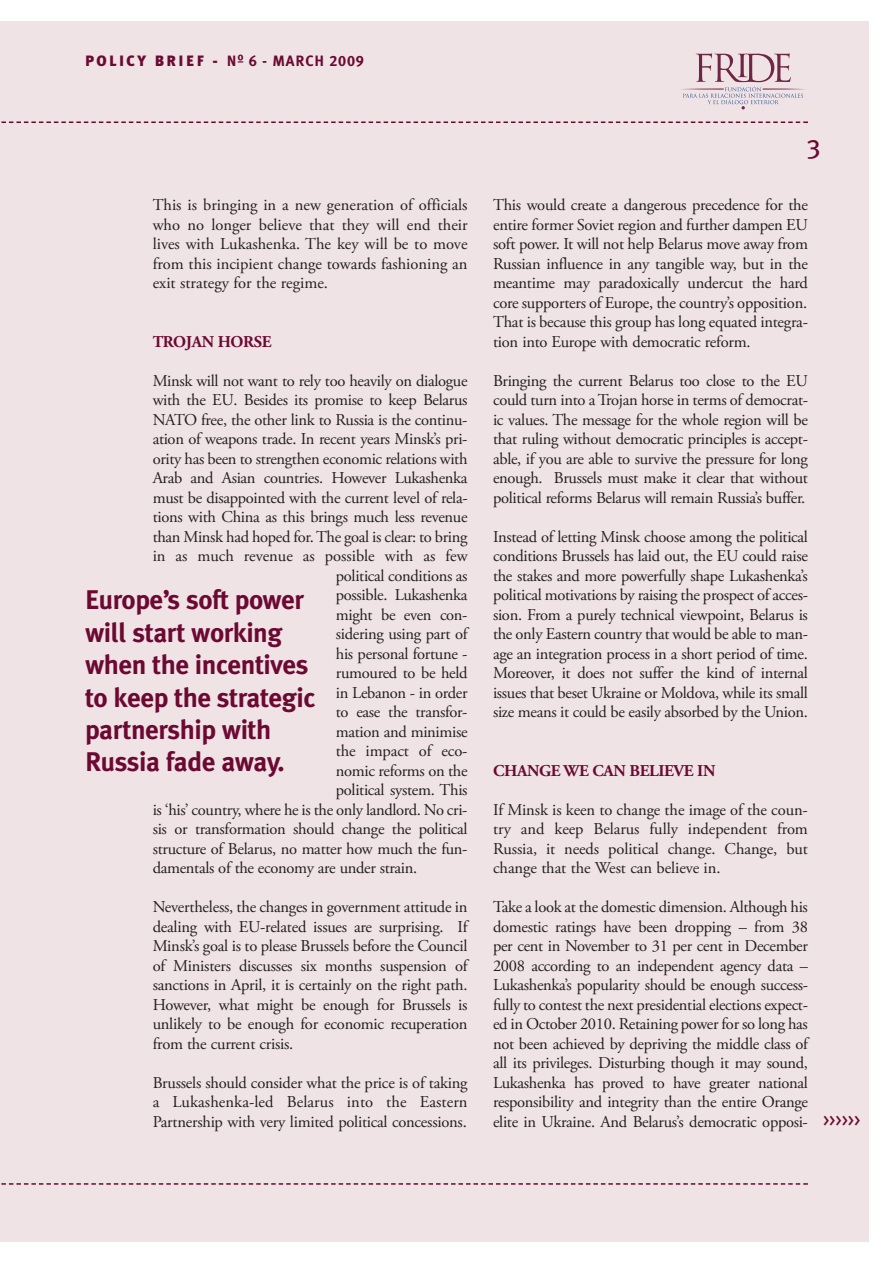
<style>
.page{position:relative;width:893px;height:1263px;background:#fff}
.page>*{position:absolute;margin:0;border:0;box-sizing:border-box;transform-origin:0 0}
.t1{font:700 27px/32.4px "Meta Plus";letter-spacing:-.015em;color:#6c0932}
.t2{font:27px "Meta Plus Book Caps";color:#6c0932}
.t3{font:16.5px/19.5px "Adobe Garamond Pro";letter-spacing:-.02em;color:#231f20;text-align:justify}
.t4{font:16.5px "Adobe Garamond Pro";color:#231f20}
.t5{font:700 16.5px "Adobe Garamond Pro";letter-spacing:-.02em;color:#6c0932}
.t6{font:15px "Meta Plus Bold Caps";letter-spacing:.055em;color:#6c0932}
.s1{font-family:"Meta Plus";font-weight:900}
.s2{font-family:"Meta Plus Book Caps";font-size:18px;color:#6c0932}
</style>
<div class="page">
<div style="left:0;top:22px;width:869px;height:1220px;background:#efe3e5"></div>
<svg style="left:1px;top:121px;width:807px;height:2px"></svg>
<svg style="left:1px;top:1183px;width:807px;height:2px"></svg>
<svg style="left:681px;top:53px;width:124px;height:56px"></svg>
<p class="t6" style="left:85px;top:52px;width:280px"><span class="s1">POLICY BRIEF -</span> Nº 6 - MARCH 2009</p>
<p class="t3" style="left:153px;top:196px;width:316px">This is bringing in a new generation of officials who no longer believe that they will end their lives with Lukashenka. The key will be to move from this incipient change towards fashioning an exit strategy for the regime.</p>
<p class="t5" style="left:153px;top:335px;width:120px">TROJAN HORSE</p>
<p class="t3" style="left:153px;top:372px;width:316px">Minsk will not want to rely too heavily on dialogue</p>
<p class="t3" style="left:153px;top:391px;width:316px">with the EU. Besides its promise to keep Belarus</p>
<p class="t3" style="left:153px;top:411px;width:316px">NATO free, the other link to Russia is the continu-</p>
<p class="t3" style="left:153px;top:430px;width:316px">ation of weapons trade. In recent years Minsk’s pri-</p>
<p class="t3" style="left:153px;top:450px;width:316px">ority has been to strengthen economic relations with</p>
<p class="t3" style="left:153px;top:469px;width:316px">Arab and Asian countries. However Lukashenka</p>
<p class="t3" style="left:153px;top:489px;width:316px">must be disappointed with the current level of rela-</p>
<p class="t3" style="left:153px;top:508px;width:316px">tions with China as this brings much less revenue</p>
<p class="t3" style="left:153px;top:528px;width:316px">than Minsk had hoped for. The goal is clear: to bring</p>
<p class="t4" style="left:153px;top:549px;width:316px">in as much revenue as possible with as few</p>
<p class="t3" style="left:336px;top:567px;width:133px">political conditions as</p>
<p class="t3" style="left:336px;top:586px;width:133px">possible. Lukashenka</p>
<p class="t3" style="left:336px;top:606px;width:133px">might be even con-</p>
<p class="t3" style="left:336px;top:626px;width:133px">sidering using part of</p>
<p class="t3" style="left:336px;top:645px;width:133px">his personal fortune -</p>
<p class="t3" style="left:336px;top:665px;width:133px">rumoured to be held</p>
<p class="t3" style="left:336px;top:684px;width:133px">in Lebanon - in order</p>
<p class="t3" style="left:336px;top:704px;width:133px">to ease the transfor-</p>
<p class="t3" style="left:336px;top:723px;width:133px">mation and minimise</p>
<p class="t3" style="left:336px;top:743px;width:133px">the impact of eco-</p>
<p class="t3" style="left:336px;top:762px;width:133px">nomic reforms on the</p>
<p class="t3" style="left:336px;top:782px;width:133px">political system. This</p>
<p class="t3" style="left:153px;top:801px;width:316px">is ‘his’ country, where he is the only landlord. No cri-</p>
<p class="t3" style="left:153px;top:821px;width:316px">sis or transformation should change the political</p>
<p class="t3" style="left:153px;top:840px;width:316px">structure of Belarus, no matter how much the fun-</p>
<p class="t3" style="left:153px;top:860px;width:266px">damentals of the economy are under strain.</p>
<p class="t3" style="left:153px;top:899px;width:316px">Nevertheless, the changes in government attitude in dealing with EU-related issues are surprising. If Minsk’s goal is to please Brussels before the Council of Ministers discusses six months suspension of sanctions in April, it is certainly on the right path.<br>However, what might be enough for Brussels is unlikely to be enough for economic recuperation from the current crisis.</p>
<p class="t3" style="left:153px;top:1074px;width:316px">Brussels should consider what the price is of taking a Lukashenka-led Belarus into the Eastern Partnership with very limited political concessions.</p>
<h1 class="t1" style="left:85px;top:584px;width:232px">Europe’s soft power will start working when the incentives to keep the strategic partnership with<br>Russia fade away.</h1>
<h1 class="t2" style="left:806px;top:133px;width:16px">3</h1>
<p class="t3" style="left:493px;top:197px;width:316px">This would create a dangerous precedence for the entire former Soviet region and further dampen EU soft power. It will not help Belarus move away from Russian influence in any tangible way, but in the meantime may paradoxically undercut the hard core supporters of Europe, the country’s opposition.<br>That is because this group has long equated integra&shy;tion into Europe with democratic reform.</p>
<p class="t3" style="left:493px;top:372px;width:316px">Bringing the current Belarus too close to the EU could turn into a Trojan horse in terms of democrat&shy;ic values. The message for the whole region will be that ruling without democratic principles is accept&shy;able, if you are able to survive the pressure for long enough. Brussels must make it clear that without political reforms Belarus will remain Russia’s buffer.</p>
<p class="t3" style="left:493px;top:528px;width:316px">Instead of letting Minsk choose among the political conditions Brussels has laid out, the EU could raise the stakes and more powerfully shape Lukashenka’s political motivations by raising the prospect of acces&shy;sion. From a purely technical viewpoint, Belarus is the only Eastern country that would be able to man&shy;age an integration process in a short period of time.<br>Moreover, it does not suffer the kind of internal issues that beset Ukraine or Moldova, while its small size means it could be easily absorbed by the Union.</p>
<p class="t5" style="left:493px;top:764px;width:224px">CHANGE WE CAN BELIEVE IN</p>
<p class="t3" style="left:493px;top:801px;width:316px">If Minsk is keen to change the image of the coun&shy;try and keep Belarus fully independent from Russia, it needs political change. Change, but change that the West can believe in.</p>
<p class="t3" style="left:493px;top:899px;width:369px;text-align:left">Take a look at the domestic dimension. Although his domestic ratings have been dropping – from 38<br>per cent in November to 31 per cent in December<br>2008 according to an independent agency data – Lukashenka’s popularity should be enough success-<br>fully to contest the next presidential elections expect-<br>ed in October 2010. Retaining power for so long has<br>not been achieved by depriving the middle class of<br>all its privileges. Disturbing though it may sound, Lukashenka has proved to have greater national responsibility and integrity than the entire Orange<br>elite in Ukraine. And Belarus’s democratic opposi- <span class="s2">&gt;&gt;&gt;&gt;&gt;&gt;</span></p>
</div>
